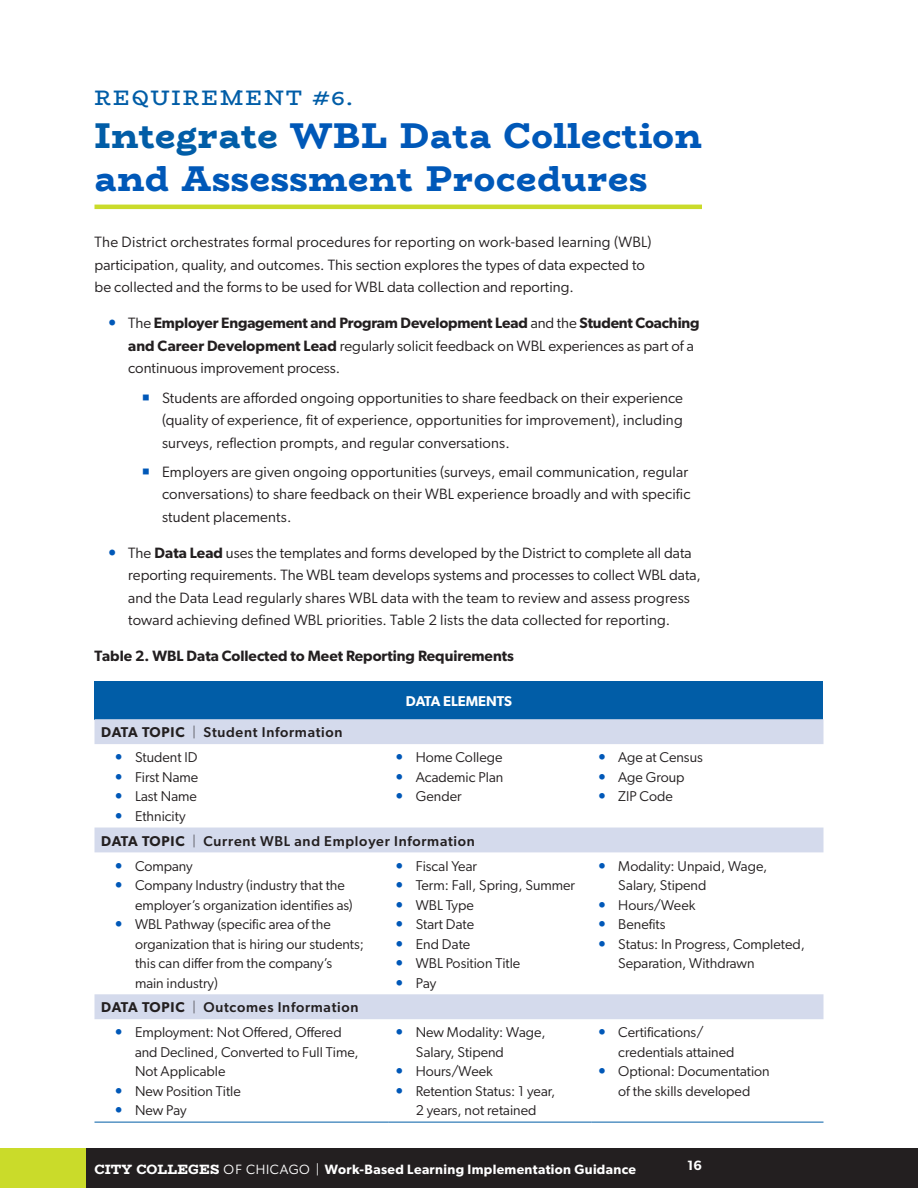
<style>
.page{position:relative;width:918px;height:1188px;background:#fff}
.page>*{position:absolute;margin:0;border:0;box-sizing:border-box;transform-origin:0 0}
.H2{font:800 36px/43.2px "Bio Rhyme";letter-spacing:.02em;color:#0058b8}
.H2-2{font:800 21px "Bio Rhyme";letter-spacing:.1em;color:#015da7}
.Bulltes_01{font:15px/22.5px "Gibson";color:#231f20}
.Bulltes_02{font:15px/22.5px "Gibson";letter-spacing:.01em;color:#231f20;text-align:justify}
.Paragraph{font:15px/22.5px "Gibson";letter-spacing:.005em;color:#231f20}
.Paragraph-2{font:600 15px "Gibson";color:#231f20}
.Table_Bulltes_01{font:14.25px/19.5px "Gibson";color:#231f20}
.Table_H1{font:500 14.25px "Gibson";letter-spacing:.05em;color:#231f20}
.Table_H1-2{font:600 14.25px "Gibson";color:#fff}
.t1{font:600 13.5px "Gibson";letter-spacing:.025em;color:#fff}
.s1{color:#015da7}
.s2{font-weight:600}
.s3{font-weight:100}
.s4{font-family:"Bio Rhyme";font-weight:800}
.s5{font-weight:400}
</style>
<div class="page">
<div style="left:0;top:1148px;width:918px;height:40px;background:#231f20"></div>
<div style="left:0;top:1148px;width:86px;height:40px;background:#cadb2a"></div>
<hr style="left:94px;top:205px;width:608px;height:4px;background:#cadb2a">
<div style="left:94px;top:681px;width:730px;height:38px;background:#015da7"></div>
<svg style="left:94px;top:719px;width:730px;height:300px"></svg>
<hr style="left:94px;top:1122px;width:295px;height:1px;background:#015da7">
<hr style="left:389px;top:1122px;width:202px;height:1px;background:#015da7">
<hr style="left:591px;top:1122px;width:233px;height:1px;background:#015da7">
<svg style="left:116px;top:754px;width:5px;height:6px"></svg>
<svg style="left:116px;top:774px;width:5px;height:5px"></svg>
<svg style="left:116px;top:793px;width:5px;height:6px"></svg>
<svg style="left:116px;top:813px;width:5px;height:5px"></svg>
<svg style="left:397px;top:754px;width:5px;height:6px"></svg>
<svg style="left:397px;top:774px;width:5px;height:5px"></svg>
<svg style="left:397px;top:793px;width:5px;height:6px"></svg>
<svg style="left:599px;top:754px;width:6px;height:6px"></svg>
<svg style="left:599px;top:774px;width:6px;height:5px"></svg>
<svg style="left:599px;top:793px;width:6px;height:6px"></svg>
<svg style="left:116px;top:863px;width:5px;height:5px"></svg>
<svg style="left:116px;top:882px;width:5px;height:6px"></svg>
<svg style="left:116px;top:921px;width:5px;height:6px"></svg>
<svg style="left:397px;top:863px;width:5px;height:5px"></svg>
<svg style="left:397px;top:882px;width:5px;height:6px"></svg>
<svg style="left:397px;top:902px;width:5px;height:5px"></svg>
<svg style="left:397px;top:921px;width:5px;height:6px"></svg>
<svg style="left:397px;top:941px;width:5px;height:5px"></svg>
<svg style="left:397px;top:960px;width:5px;height:6px"></svg>
<svg style="left:397px;top:980px;width:5px;height:5px"></svg>
<svg style="left:599px;top:863px;width:6px;height:5px"></svg>
<svg style="left:599px;top:902px;width:6px;height:5px"></svg>
<svg style="left:599px;top:921px;width:6px;height:6px"></svg>
<svg style="left:599px;top:941px;width:6px;height:5px"></svg>
<p class="H2-2" style="left:94px;top:81px;width:260px">REQUIREMENT #6.</p>
<p class="H2" style="left:94px;top:113px;width:609px"><span class="s1">Integrate</span> WBL Data Collection and Assessment Procedures</p>
<p class="Paragraph" style="left:94px;top:231px;width:559px">The District orchestrates formal procedures for reporting on work-based learning (WBL) participation, quality, and outcomes. This section explores the types of data expected to be collected and the forms to be used for WBL data collection and reporting.</p>
<p class="Bulltes_01" style="left:128px;top:312px;width:573px">The <span class="s2">Employer Engagement and Program Development Lead</span> and the <span class="s2">Student Coaching and Career Development Lead</span> regularly solicit feedback on WBL experiences as part of a continuous improvement process.</p>
<p class="Bulltes_02" style="left:162px;top:386px;width:522px">Students are afforded ongoing opportunities to share feedback on their experience (quality of experience, fit of experience, opportunities for improvement), including surveys, reflection prompts, and regular conversations.</p>
<p class="Bulltes_02" style="left:162px;top:460px;width:530px;text-align:left">Employers are given ongoing opportunities (surveys, email communication, regular conversations) to share feedback on their WBL experience broadly and with specific student placements.</p>
<p class="Bulltes_01" style="left:128px;top:541px;width:574px">The <span class="s2">Data Lead</span> uses the templates and forms developed by the District to complete all data reporting requirements. The WBL team develops systems and processes to collect WBL data, and the Data Lead regularly shares WBL data with the team to review and assess progress toward achieving defined WBL priorities. Table 2 lists the data collected for reporting.</p>
<p class="Paragraph-2" style="left:94px;top:647px;width:421px">Table 2. WBL Data Collected to Meet Reporting Requirements</p>
<p class="Table_H1-2" style="left:406px;top:692px;width:108px">DATA ELEMENTS</p>
<p class="Table_H1" style="left:101px;top:724px;width:243px"><span class="s2">DATA TOPIC</span> <span class="s3">|</span> Student Information</p>
<p class="Table_Bulltes_01" style="left:135px;top:747px;width:64px">Student ID</p>
<p class="Table_Bulltes_01" style="left:135px;top:767px;width:65px">First Name</p>
<p class="Table_Bulltes_01" style="left:135px;top:786px;width:63px">Last Name</p>
<p class="Table_Bulltes_01" style="left:135px;top:806px;width:52px">Ethnicity</p>
<p class="Table_Bulltes_01" style="left:416px;top:747px;width:88px">Home College</p>
<p class="Table_Bulltes_01" style="left:416px;top:767px;width:89px">Academic Plan</p>
<p class="Table_Bulltes_01" style="left:416px;top:786px;width:47px">Gender</p>
<p class="Table_Bulltes_01" style="left:618px;top:747px;width:86px">Age at Census</p>
<p class="Table_Bulltes_01" style="left:618px;top:767px;width:68px">Age Group</p>
<p class="Table_Bulltes_01" style="left:618px;top:786px;width:56px">ZIP Code</p>
<p class="Table_H1" style="left:101px;top:832px;width:375px"><span class="s2">DATA TOPIC</span> <span class="s3">|</span> Current WBL and Employer Information</p>
<p class="Table_Bulltes_01" style="left:135px;top:856px;width:59px">Company</p>
<p class="Table_Bulltes_01" style="left:135px;top:875px;width:219px">Company Industry (industry that the employer’s organization identifies as)</p>
<p class="Table_Bulltes_01" style="left:135px;top:914px;width:231px">WBL Pathway (specific area of the organization that is hiring our students; this can differ from the company’s main industry)</p>
<p class="Table_Bulltes_01" style="left:416px;top:856px;width:63px">Fiscal Year</p>
<p class="Table_Bulltes_01" style="left:416px;top:875px;width:161px">Term: Fall, Spring, Summer</p>
<p class="Table_Bulltes_01" style="left:416px;top:895px;width:60px">WBL Type</p>
<p class="Table_Bulltes_01" style="left:416px;top:914px;width:60px">Start Date</p>
<p class="Table_Bulltes_01" style="left:416px;top:934px;width:56px">End Date</p>
<p class="Table_Bulltes_01" style="left:416px;top:953px;width:106px">WBL Position Title</p>
<p class="Table_Bulltes_01" style="left:416px;top:973px;width:22px">Pay</p>
<p class="Table_H1" style="left:101px;top:999px;width:259px"><span class="s2">DATA TOPIC</span> <span class="s3">|</span> Outcomes Information</p>
<p class="Table_Bulltes_01" style="left:135px;top:1023px;width:225px">Employment: Not Offered, Offered and Declined, Converted to Full Time,<br>Not Applicable</p>
<p class="Table_Bulltes_01" style="left:135px;top:1081px;width:107px">New Position Title</p>
<p class="Table_Bulltes_01" style="left:135px;top:1101px;width:53px">New Pay</p>
<p class="Table_Bulltes_01" style="left:416px;top:1023px;width:131px">New Modality: Wage,<br>Salary, Stipend</p>
<p class="Table_Bulltes_01" style="left:416px;top:1062px;width:79px">Hours/Week</p>
<p class="Table_Bulltes_01" style="left:416px;top:1081px;width:141px">Retention Status: 1 year,<br>2 years, not retained</p>
<p class="Table_Bulltes_01" style="left:618px;top:856px;width:151px">Modality: Unpaid, Wage,<br>Salary, Stipend</p>
<p class="Table_Bulltes_01" style="left:618px;top:895px;width:79px">Hours/Week</p>
<p class="Table_Bulltes_01" style="left:618px;top:914px;width:49px">Benefits</p>
<p class="Table_Bulltes_01" style="left:618px;top:934px;width:188px">Status: In Progress, Completed,<br>Separation, Withdrawn</p>
<p class="Table_Bulltes_01" style="left:618px;top:1023px;width:118px">Certifications/ credentials attained</p>
<p class="Table_Bulltes_01" style="left:618px;top:1062px;width:153px">Optional: Documentation of the skills developed</p>
<p class="t1" style="left:94px;top:1161px;width:543px"><span class="s4">CITY COLLEGES</span> <span class="s5">OF CHICAGO |</span> Work-Based Learning Implementation Guidance</p>
<p class="t1" style="left:687px;top:1157px;width:16px">16</p>
</div>
